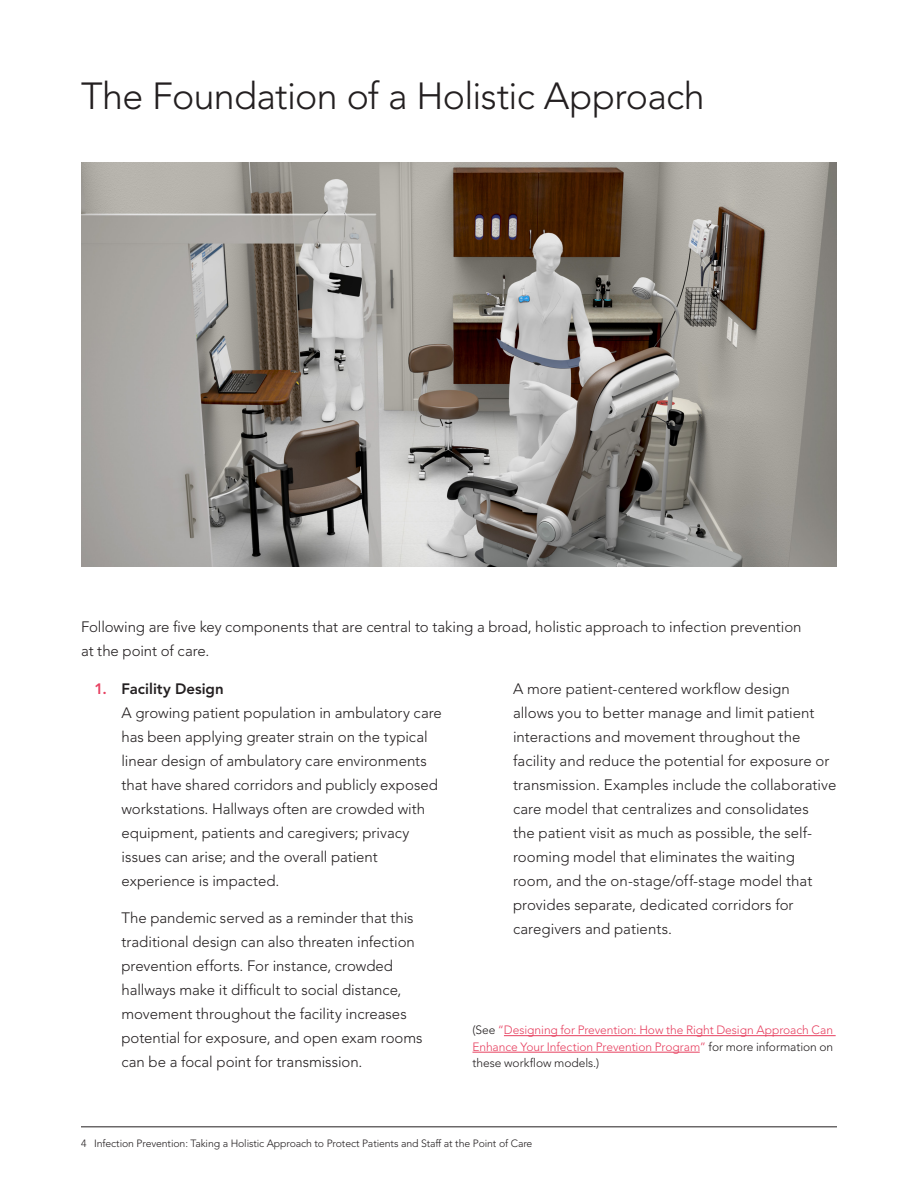
<style>
.page{position:relative;width:918px;height:1188px;background:#fff}
.page>*{position:absolute;margin:0;border:0;box-sizing:border-box;transform-origin:0 0}
.t1{font:300 37.5px "Avenir LT Pro";letter-spacing:-.02em;color:#231f20}
.Body{font:300 15px/24px "Avenir LT Pro";color:#231f20}
.Footnote{font:300 12px/16.5px "Avenir LT Pro";letter-spacing:-.005em;color:#e74060;text-align:justify}
.t2{font:300 10.5px "Avenir LT Pro";letter-spacing:-.01em;color:#231f20}
.s1{font-weight:800;color:#e74060}
.s2{font-weight:800}
.s3{color:#231f20}
</style>
<div class="page">
<hr style="left:504px;top:1035px;width:332px;height:1px;background:#e74060">
<hr style="left:472px;top:1052px;width:228px;height:1px;background:#e74060">
<img style="left:81px;top:162px;width:756px;height:405px">
<hr style="left:81px;top:1126px;width:756px;height:1px;background:#231f20">
<p class="t1" style="left:81px;top:74px;width:625px">The Foundation of a Holistic Approach</p>
<p class="Body" style="left:81px;top:615px;width:722px">Following are five key components that are central to taking a broad, holistic approach to infection prevention at the point of care.</p>
<p class="Body" style="left:122px;top:677px;width:322px;text-indent:-27px"><span class="s1">1.</span> <span class="s2">Facility Design<br></span>A growing patient population in ambulatory care has been applying greater strain on the typical linear design of ambulatory care environments that have shared corridors and publicly exposed workstations. Hallways often are crowded with equipment, patients and caregivers; privacy issues can arise; and the overall patient experience is impacted.</p>
<p class="Body" style="left:122px;top:906px;width:303px">The pandemic served as a reminder that this traditional design can also threaten infection prevention efforts. For instance, crowded hallways make it difficult to social distance, movement throughout the facility increases potential for exposure, and open exam rooms can be a focal point for transmission.</p>
<p class="Body" style="left:513px;top:677px;width:325px">A more patient-centered workflow design<br>allows you to better manage and limit patient interactions and movement throughout the facility and reduce the potential for exposure or transmission. Examples include the collaborative care model that centralizes and consolidates<br>the patient visit as much as possible, the self&shy;rooming model that eliminates the waiting room, and the on-stage/off-stage model that provides separate, dedicated corridors for caregivers and patients.</p>
<p class="Footnote" style="left:472px;top:1022px;width:362px"><span class="s3">(See</span> “Designing for Prevention: How the Right Design Approach Can Enhance Your Infection Prevention Program” <span class="s3">for more information on these workflow models.)</span></p>
<p class="t2" style="left:81px;top:1138px;width:453px">4 Infection Prevention: Taking a Holistic Approach to Protect Patients and Staff at the Point of Care</p>
</div>
